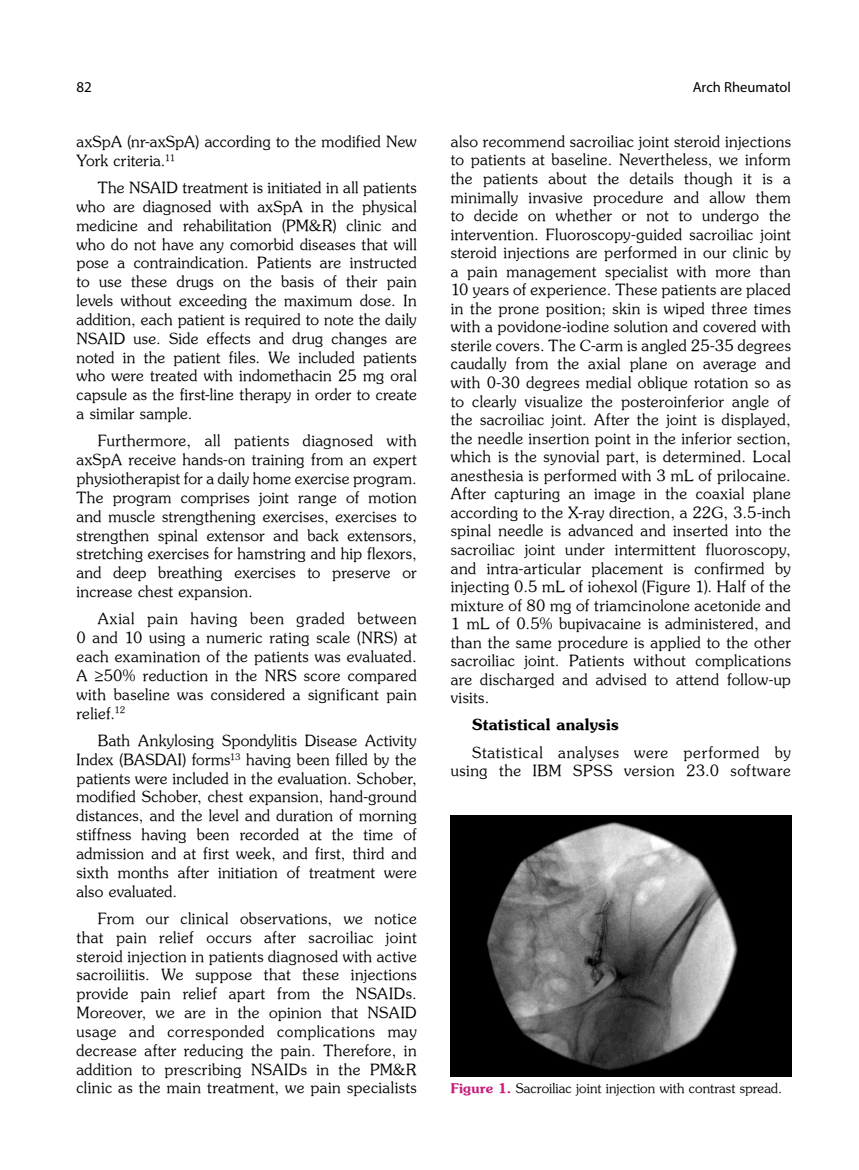
<style>
.page{position:relative;width:859px;height:1170px;background:#fff}
.page>*{position:absolute;margin:0;border:0;box-sizing:border-box;transform-origin:0 0}
.t1{font:15.45px/18.8px "Souvenir Turk";letter-spacing:.02em;color:#000;text-align:justify}
.t2{font:15.45px/18.6px "Souvenir Turk";letter-spacing:.045em;color:#000;text-align:right}
.t3{font:15.45px "Souvenir Turk B";letter-spacing:.015em;color:#000}
.t4{font:15px "Myriad Pro";color:#000}
.t5{font:14.55px "Myriad Pro";color:#000}
.t6{font:13.35px "Souvenir Turk";letter-spacing:.005em;color:#000}
.s1{font-family:"Souvenir Turk B";color:#c81e7c}
</style>
<div class="page">
<img style="left:451px;top:815px;width:340px;height:261px">
<p class="t4" style="left:77px;top:78px;width:17px">82</p>
<p class="t5" style="left:693px;top:78px;width:100px">Arch Rheumatol</p>
<p class="t1" style="left:77px;top:132px;width:342px">axSpA (nr-axSpA) according to the modified New<br>York criteria.<sup>11</sup></p>
<p class="t1" style="left:77px;top:178px;width:342px;text-indent:21px">The NSAID treatment is initiated in all patients who are diagnosed with axSpA in the physical medicine and rehabilitation (PM&amp;R) clinic and who do not have any comorbid diseases that will pose a contraindication. Patients are instructed to use these drugs on the basis of their pain levels without exceeding the maximum dose. In addition, each patient is required to note the daily NSAID use. Side effects and drug changes are noted in the patient files. We included patients who were treated with indomethacin 25 mg oral capsule as the first-line therapy in order to create a similar sample.</p>
<p class="t1" style="left:77px;top:431px;width:342px;text-indent:21px">Furthermore, all patients diagnosed with axSpA receive hands-on training from an expert physiotherapist for a daily home exercise program.<br>The program comprises joint range of motion and muscle strengthening exercises, exercises to strengthen spinal extensor and back extensors, stretching exercises for hamstring and hip flexors, and deep breathing exercises to preserve or increase chest expansion.</p>
<p class="t1" style="left:77px;top:609px;width:342px;text-indent:21px">Axial pain having been graded between 0 and 10 using a numeric rating scale (NRS) at each examination of the patients was evaluated.<br>A ≥50% reduction in the NRS score compared with baseline was considered a significant pain relief.<sup>12</sup></p>
<p class="t1" style="left:77px;top:730px;width:342px;text-indent:21px">Bath Ankylosing Spondylitis Disease Activity Index (BASDAI) forms<sup>13</sup> having been filled by the patients were included in the evaluation. Schober, modified Schober, chest expansion, hand-ground distances, and the level and duration of morning stiffness having been recorded at the time of admission and at first week, and first, third and sixth months after initiation of treatment were also evaluated.</p>
<p class="t1" style="left:77px;top:908px;width:342px;text-indent:21px">From our clinical observations, we notice that pain relief occurs after sacroiliac joint steroid injection in patients diagnosed with active sacroiliitis. We suppose that these injections provide pain relief apart from the NSAIDs.<br>Moreover, we are in the opinion that NSAID usage and corresponded complications may decrease after reducing the pain. Therefore, in addition to prescribing NSAIDs in the PM&amp;R clinic as the main treatment, we pain specialists</p>
<p class="t1" style="left:451px;top:132px;width:342px">also recommend sacroiliac joint steroid injections to patients at baseline. Nevertheless, we inform the patients about the details though it is a minimally invasive procedure and allow them to decide on whether or not to undergo the intervention. Fluoroscopy-guided sacroiliac joint steroid injections are performed in our clinic by a pain management specialist with more than 10 years of experience. These patients are placed in the prone position; skin is wiped three times with a povidone-iodine solution and covered with sterile covers. The C-arm is angled 25-35 degrees caudally from the axial plane on average and with 0-30 degrees medial oblique rotation so as to clearly visualize the posteroinferior angle of the sacroiliac joint. After the joint is displayed, the needle insertion point in the inferior section, which is the synovial part, is determined. Local anesthesia is performed with 3 mL of prilocaine.<br>After capturing an image in the coaxial plane according to the X-ray direction, a 22G, 3.5-inch spinal needle is advanced and inserted into the sacroiliac joint under intermittent fluoroscopy, and intra-articular placement is confirmed by injecting 0.5 mL of iohexol (Figure 1). Half of the mixture of 80 mg of triamcinolone acetonide and 1 mL of 0.5% bupivacaine is administered, and than the same procedure is applied to the other sacroiliac joint. Patients without complications are discharged and advised to attend follow-up visits.</p>
<p class="t3" style="left:472px;top:714px;width:148px">Statistical analysis</p>
<p class="t2" style="left:451px;top:742px;width:342px">Statistical analyses were performed by using the IBM SPSS version 23.0 software</p>
<p class="t6" style="left:451px;top:1079px;width:333px"><span class="s1">Figure 1.</span> Sacroiliac joint injection with contrast spread.</p>
</div>
